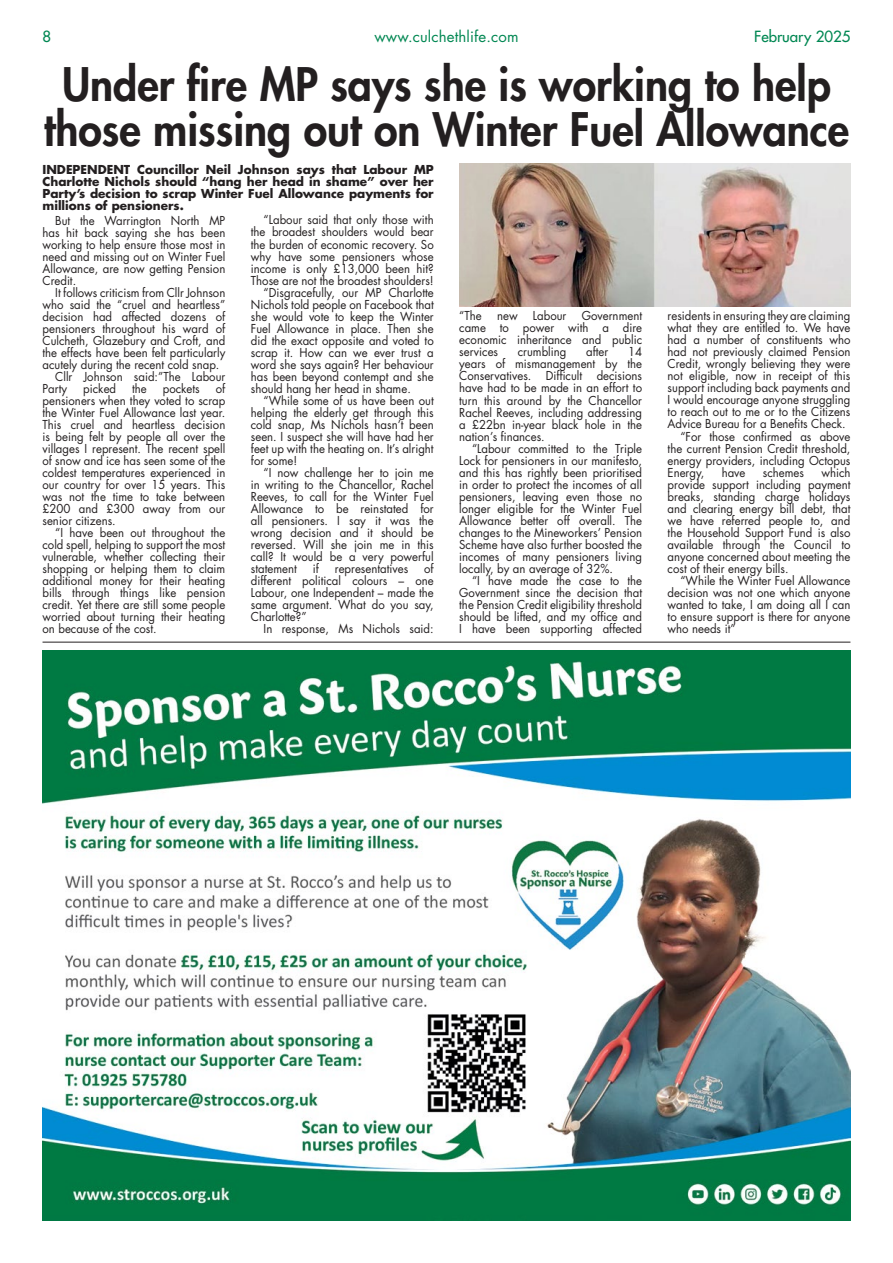
<style>
.page{position:relative;width:893px;height:1263px;background:#fff}
.page>*{position:absolute;margin:0;border:0;box-sizing:border-box;transform-origin:0 0}
.t1{font:800 45px/45px "Futura Std";color:#231f20;text-align:center;scale:.95 1}
.t2{font:15px "Futura Std";letter-spacing:.01em;color:#008752}
.t3{font:500 15px "Futura Std";color:#008752}
.t4{font:12px/12px "Futura Std";color:#231f20;text-align:justify;scale:.95 1}
.t5{font:700 12px/12px "Futura Std";color:#231f20;text-align:justify}
</style>
<div class="page">
<hr style="left:43px;top:642px;width:807px;height:1px;background:#231f20">
<img style="left:43px;top:651px;width:807px;height:569px">
<img style="left:459px;top:164px;width:391px;height:142px">
<p class="t3" style="left:43px;top:27px;width:10px">8</p>
<p class="t2" style="left:374px;top:27px;width:146px">www.culchethlife.com</p>
<p class="t3" style="left:754px;top:27px;width:98px">February 2025</p>
<h1 class="t1" style="left:44px;top:62px;width:849px">Under fire MP says she is working to help those missing out on Winter Fuel Allowance</h1>
<p class="t5" style="left:43px;top:164px;width:393px">INDEPENDENT Councillor Neil Johnson says that Labour MP Charlotte Nichols should “hang her head in shame” over her Party’s decision to scrap Winter Fuel Allowance payments for millions of pensioners.</p>
<p class="t4" style="left:43px;top:214px;width:194px;text-indent:13px">But the Warrington North MP has hit back saying she has been working to help ensure those most in need and missing out on Winter Fuel Allowance, are now getting Pension Credit.</p>
<p class="t4" style="left:55px;top:286px;width:181px">It follows criticism from Cllr Johnson</p>
<p class="t4" style="left:43px;top:298px;width:194px">who said the “cruel and heartless”</p>
<p class="t4" style="left:43px;top:310px;width:194px">decision had affected dozens of</p>
<p class="t4" style="left:43px;top:323px;width:194px">pensioners throughout his ward of</p>
<p class="t4" style="left:43px;top:335px;width:194px">Culcheth, Glazebury and Croft, and</p>
<p class="t4" style="left:43px;top:347px;width:194px">the effects have been felt particularly</p>
<p class="t4" style="left:43px;top:359px;width:188px">acutely during the recent cold snap.</p>
<p class="t4" style="left:55px;top:371px;width:181px">Cllr Johnson said:”The Labour</p>
<p class="t4" style="left:43px;top:383px;width:28px">Party</p>
<p class="t4" style="left:83px;top:383px;width:36px">picked</p>
<p class="t4" style="left:132px;top:383px;width:17px">the</p>
<p class="t4" style="left:163px;top:383px;width:40px">pockets</p>
<p class="t4" style="left:264px;top:214px;width:181px">“Labour said that only those with</p>
<p class="t4" style="left:251px;top:226px;width:194px">the broadest shoulders would bear</p>
<p class="t4" style="left:251px;top:238px;width:194px">the burden of economic recovery. So</p>
<p class="t4" style="left:251px;top:250px;width:194px">why have some pensioners whose</p>
<p class="t4" style="left:251px;top:262px;width:194px">income is only £13,000 been hit?</p>
<p class="t4" style="left:251px;top:274px;width:194px">Those are not the broadest shoulders!</p>
<p class="t4" style="left:264px;top:286px;width:181px">“Disgracefully, our MP Charlotte</p>
<p class="t4" style="left:251px;top:298px;width:194px">Nichols told people on Facebook that</p>
<p class="t4" style="left:251px;top:310px;width:194px">she would vote to keep the Winter</p>
<p class="t4" style="left:251px;top:322px;width:194px">Fuel Allowance in place. Then she</p>
<p class="t4" style="left:251px;top:334px;width:194px">did the exact opposite and voted to</p>
<p class="t4" style="left:251px;top:346px;width:194px">scrap it. How can we ever trust a</p>
<p class="t4" style="left:251px;top:358px;width:194px">word she says again? Her behaviour</p>
<p class="t4" style="left:251px;top:370px;width:194px">has been beyond contempt and she</p>
<p class="t4" style="left:251px;top:382px;width:170px">should hang her head in shame.</p>
<p class="t4" style="left:264px;top:395px;width:181px">“While some of us have been out</p>
<p class="t4" style="left:251px;top:407px;width:194px">helping the elderly get through this</p>
<p class="t4" style="left:251px;top:419px;width:194px">cold snap, Ms Nichols hasn’t been</p>
<p class="t4" style="left:251px;top:431px;width:194px">seen. I suspect she will have had her</p>
<p class="t4" style="left:251px;top:443px;width:194px">feet up with the heating on. It’s alright</p>
<p class="t4" style="left:251px;top:455px;width:50px">for some!</p>
<p class="t4" style="left:264px;top:467px;width:181px">“I now challenge her to join me</p>
<p class="t4" style="left:251px;top:479px;width:194px">in writing to the Chancellor, Rachel</p>
<p class="t4" style="left:251px;top:491px;width:194px">Reeves, to call for the Winter Fuel</p>
<p class="t4" style="left:251px;top:503px;width:194px">Allowance to be reinstated for</p>
<p class="t4" style="left:251px;top:515px;width:194px">all pensioners. I say it was the</p>
<p class="t4" style="left:251px;top:527px;width:194px">wrong decision and it should be</p>
<p class="t4" style="left:251px;top:539px;width:194px">reversed. Will she join me in this</p>
<p class="t4" style="left:251px;top:551px;width:194px">call? It would be a very powerful</p>
<p class="t4" style="left:251px;top:563px;width:50px">statement</p>
<p class="t4" style="left:313px;top:563px;width:8px">if</p>
<p class="t4" style="left:335px;top:563px;width:79px">representatives</p>
<p class="t4" style="left:668px;top:310px;width:194px">residents in ensuring they are claiming</p>
<p class="t4" style="left:668px;top:322px;width:194px">what they are entitled to. We have</p>
<p class="t4" style="left:668px;top:334px;width:194px">had a number of constituents who</p>
<p class="t4" style="left:668px;top:346px;width:194px">had not previously claimed Pension</p>
<p class="t4" style="left:668px;top:358px;width:194px">Credit, wrongly believing they were</p>
<p class="t4" style="left:668px;top:370px;width:194px">not eligible, now in receipt of this</p>
<p class="t4" style="left:668px;top:382px;width:194px">support including back payments and</p>
<p class="t4" style="left:668px;top:394px;width:194px">I would encourage anyone struggling</p>
<p class="t4" style="left:668px;top:406px;width:194px">to reach out to me or to the Citizens</p>
<p class="t4" style="left:668px;top:418px;width:189px">Advice Bureau for a Benefits Check.</p>
<p class="t4" style="left:680px;top:430px;width:181px">“For those confirmed as above</p>
<p class="t4" style="left:668px;top:442px;width:194px">the current Pension Credit threshold,</p>
<p class="t4" style="left:668px;top:454px;width:194px">energy providers, including Octopus</p>
<p class="t4" style="left:668px;top:466px;width:40px">Energy,</p>
<p class="t4" style="left:722px;top:466px;width:27px">have</p>
<p class="t4" style="left:763px;top:466px;width:45px">schemes</p>
<p class="t4" style="left:459px;top:310px;width:25px">“The</p>
<p class="t4" style="left:497px;top:310px;width:23px">new</p>
<p class="t4" style="left:533px;top:310px;width:37px">Labour</p>
<p class="t4" style="left:459px;top:310px;width:194px;text-indent:123px">Government came to power with a dire economic inheritance and public services</p>
<p class="t4" style="left:518px;top:346px;width:53px">crumbling</p>
<p class="t4" style="left:586px;top:346px;width:25px">after</p>
<p class="t4" style="left:459px;top:346px;width:194px;text-indent:169px">14 years of mismanagement by the Conservatives. Difficult decisions have had to be made in an effort to turn this around by the Chancellor Rachel Reeves, including addressing a £22bn in-year black hole in the nation’s finances.</p>
<p class="t4" style="left:459px;top:442px;width:194px;text-indent:13px">“Labour committed to the Triple Lock for pensioners in our manifesto, and this has rightly been prioritised in order to protect the incomes of all pensioners, leaving even those no longer eligible for the Winter Fuel Allowance better off overall. The changes to the Mineworkers’ Pension Scheme have also further boosted the incomes of many pensioners living locally, by an average of 32%.</p>
<p class="t4" style="left:459px;top:575px;width:194px;text-indent:13px">“I have made the case to the Government since the decision that the Pension Credit eligibility threshold should be lifted, and my office and I have been supporting affected</p>
<p class="t4" style="left:43px;top:383px;width:194px;text-indent:173px">of pensioners when they voted to scrap the Winter Fuel Allowance last year.<br>This cruel and heartless decision is being felt by people all over the villages I represent. The recent spell of snow and ice has seen some of the coldest temperatures experienced in our country for over 15 years. This was not the time to take between £200 and £300 away from our senior citizens.</p>
<p class="t4" style="left:43px;top:527px;width:194px;text-indent:13px">“I have been out throughout the cold spell, helping to support the most vulnerable, whether collecting their shopping or helping them to claim additional money for their heating bills through things like pension credit. Yet there are still some people worried about turning their heating on because of the cost.</p>
<p class="t4" style="left:668px;top:466px;width:194px;text-indent:154px">which provide support including payment breaks, standing charge holidays and clearing energy bill debt, that we have referred people to, and the Household Support Fund is also available through the Council to anyone concerned about meeting the cost of their energy bills.</p>
<p class="t4" style="left:668px;top:575px;width:194px;text-indent:13px">“While the Winter Fuel Allowance decision was not one which anyone wanted to take, I am doing all I can to ensure support is there for anyone who needs it”</p>
<p class="t4" style="left:251px;top:563px;width:194px;text-indent:173px">of different political colours – one Labour, one Independent – made the same argument. What do you say, Charlotte?”</p>
<p class="t4" style="left:264px;top:623px;width:181px">In response, Ms Nichols said:</p>
</div>
